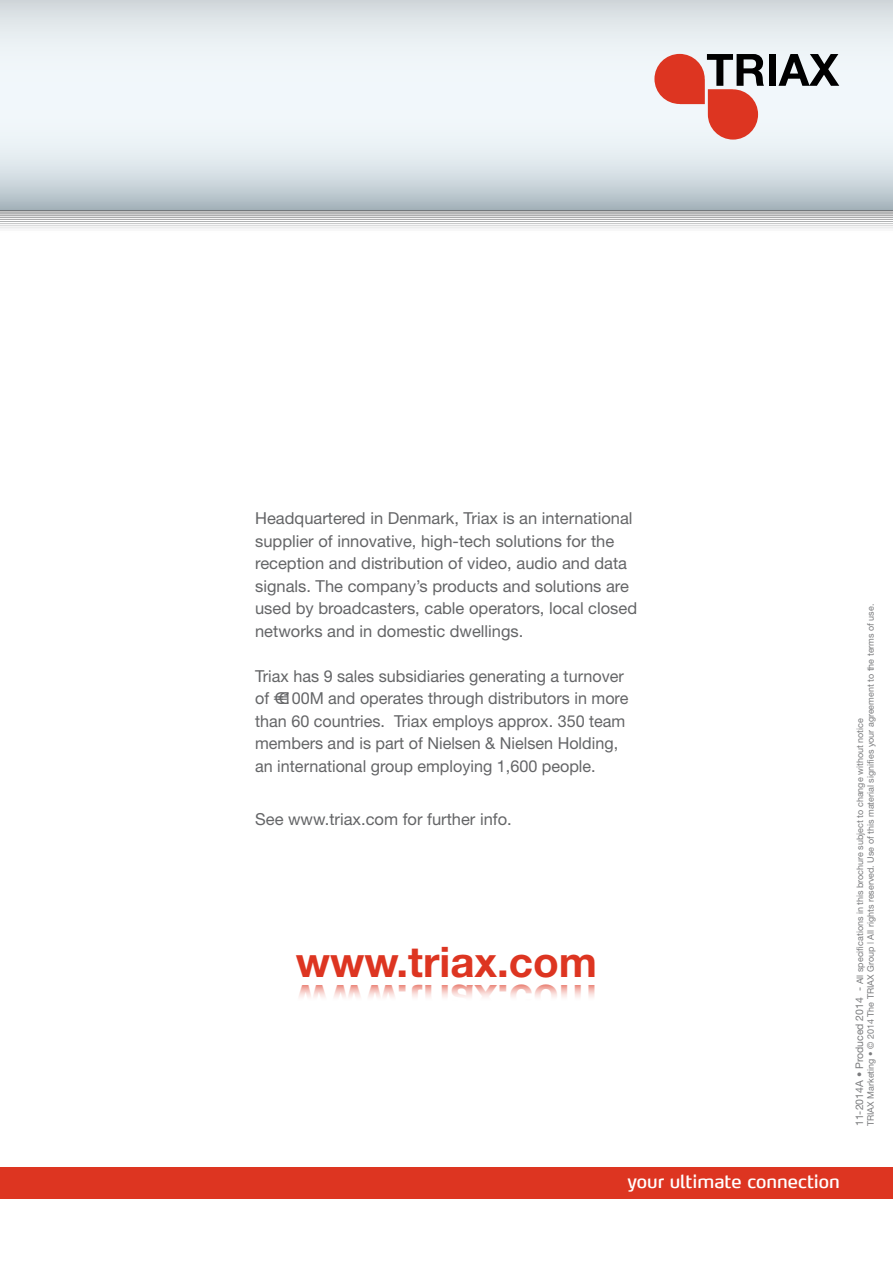
<style>
.page{position:relative;width:893px;height:1263px;background:#fff}
.page>*{position:absolute;margin:0;border:0;box-sizing:border-box;transform-origin:0 0}
.t1{font:700 42.15px "Helvetica Neue";color:#dd3521}
.t2{font:18px "Max LF";color:#fff}
.t3{font:16.5px/22.5px "Helvetica Neue";color:#646567}
.t4{font:9px/10.8px "Helvetica Neue";color:#7b7c7e}
.s1{font-size:10.5px}
</style>
<div class="page">
<svg style="left:0;top:0;width:893px;height:210px"></svg>
<hr style="left:0;top:210px;width:893px;height:1px;background:#58585a">
<hr style="left:0;top:213px;width:893px;height:1px;background:#6b6c6e">
<hr style="left:0;top:215px;width:893px;height:1px;background:#7e7f81">
<hr style="left:0;top:217px;width:893px;height:1px;background:#8f9193">
<hr style="left:0;top:219px;width:893px;height:1px;background:#a1a2a4">
<hr style="left:0;top:221px;width:893px;height:1px;background:#b1b3b4">
<hr style="left:0;top:223px;width:893px;height:1px;background:#c2c3c4">
<hr style="left:0;top:225px;width:893px;height:1px;background:#d1d2d4">
<hr style="left:0;top:227px;width:893px;height:1px;background:#e1e2e3">
<hr style="left:0;top:230px;width:893px;height:1px;background:#f0f0f1">
<div style="left:0;top:1167px;width:893px;height:32px;background:#dd3521"></div>
<svg style="left:654px;top:54px;width:110px;height:86px"></svg>
<div style="left:769px;top:54px;width:7px;height:32px;background:#000"></div>
<svg style="left:778px;top:54px;width:61px;height:32px"></svg>
<p class="t3" style="left:255px;top:507px;width:383px">Headquartered in Denmark, Triax is an international supplier of innovative, high-tech solutions for the reception and distribution of video, audio and data signals. The company’s products and solutions are used by broadcasters, cable operators, local closed networks and in domestic dwellings.</p>
<p class="t3" style="left:255px;top:664px;width:375px">Triax has 9 sales subsidiaries generating a turnover of €€100M and operates through distributors in more than 60 countries. Triax employs approx. 350 team members and is part of Nielsen &amp; Nielsen Holding, an international group employing 1,600 people.</p>
<p class="t3" style="left:255px;top:808px;width:258px">See www.triax.com for further info.</p>
<h1 class="t1" style="left:296px;top:936px;width:303px">www.triax.com</h1>
<p class="t4" style="left:854px;top:1126px;width:524px;rotate:-90deg"><span class="s1">11-2014A • Produced 2014 -</span> All specifications in this brochure subject to change without notice<br>TRIAX Marketing • © 2014 The TRIAX Group | All rights reserved. Use of this material signifies your agreement to the terms of use.</p>
<p class="t2" style="left:627px;top:1170px;width:214px">your ultimate connection</p>
</div>
